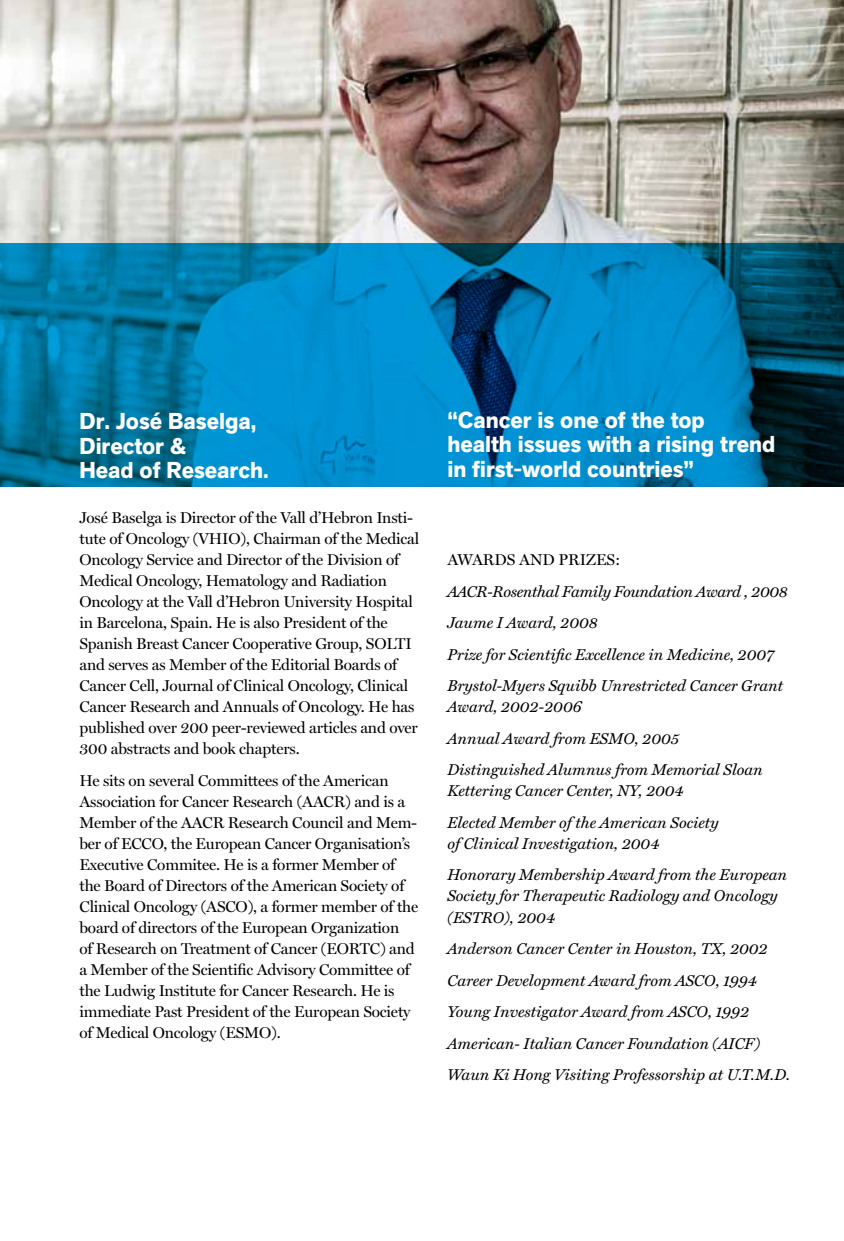
<style>
.page{position:relative;width:844px;height:1241px;background:#fff}
.page>*{position:absolute;margin:0;border:0;box-sizing:border-box;transform-origin:0 0}
.t1{font:700 22.75px/24.5px "Akzid Grtsk Next";color:#fff}
.t2{font:15.75px/21px "Miller Display";letter-spacing:-.01em;color:#000}
.t3{font:italic 15.75px/31.5px "Miller Text";color:#000}
</style>
<div class="page">
<img style="left:0;top:0;width:843px;height:243px">
<svg style="left:0;top:243px;width:843px;height:243px;background:#0079ac"></svg>
<h1 class="t1" style="left:79px;top:409px;width:191px">Dr. José Baselga,<br>Director &amp;<br>Head of Research.</h1>
<h1 class="t1" style="left:447px;top:408px;width:329px">“Cancer is one of the top<br>health issues with a rising trend in first-world countries”</h1>
<p class="t2" style="left:79px;top:507px;width:341px">José Baselga is Director of the Vall d’Hebron Insti&shy;tute of Oncology (VHIO), Chairman of the Medical Oncology Service and Director of the Division of Medical Oncology, Hematology and Radiation Oncology at the Vall d’Hebron University Hospital in Barcelona, Spain. He is also President of the Spanish Breast Cancer Cooperative Group, SOLTI and serves as Member of the Editorial Boards of Cancer Cell, Journal of Clinical Oncology, Clinical Cancer Research and Annuals of Oncology. He has published over 200 peer-reviewed articles and over 300 abstracts and book chapters.</p>
<p class="t2" style="left:79px;top:769px;width:340px">He sits on several Committees of the American Association for Cancer Research (AACR) and is a Member of the AACR Research Council and Mem&shy;ber of ECCO, the European Cancer Organisation’s Executive Commitee. He is a former Member of the Board of Directors of the American Society of Clinical Oncology (ASCO), a former member of the board of directors of the European Organization<br>of Research on Treatment of Cancer (EORTC) and a Member of the Scientific Advisory Committee of the Ludwig Institute for Cancer Research. He is immediate Past President of the European Society of Medical Oncology (ESMO).</p>
<p class="t2" style="left:447px;top:549px;width:175px">AWARDS AND PRIZES:</p>
<p class="t3" style="left:447px;top:575px;width:342px">AACR-Rosenthal Family Foundation Award , 2008<br>Jaume I Award, 2008<br>Prize for Scientific Excellence in Medicine, 2007<br>Brystol-Myers Squibb Unrestricted Cancer Grant</p>
<p class="t3" style="left:447px;top:691px;width:317px">Award, 2002-2006<br>Annual Award from ESMO, 2005<br>Distinguished Alumnus from Memorial Sloan</p>
<p class="t3" style="left:447px;top:775px;width:273px">Kettering Cancer Center, NY, 2004<br>Elected Member of the American Society</p>
<p class="t3" style="left:447px;top:827px;width:341px">of Clinical Investigation, 2004<br>Honorary Membership Award from the European</p>
<p class="t3" style="left:447px;top:885px;width:332px;line-height:21px">Society for Therapeutic Radiology and Oncology (ESTRO), 2004</p>
<p class="t3" style="left:447px;top:932px;width:344px">Anderson Cancer Center in Houston, TX, 2002<br>Career Development Award from ASCO, 1994<br>Young Investigator Award from ASCO, 1992<br>American- Italian Cancer Foundation (AICF)<br>Waun Ki Hong Visiting Professorship at U.T.M.D.</p>
</div>
